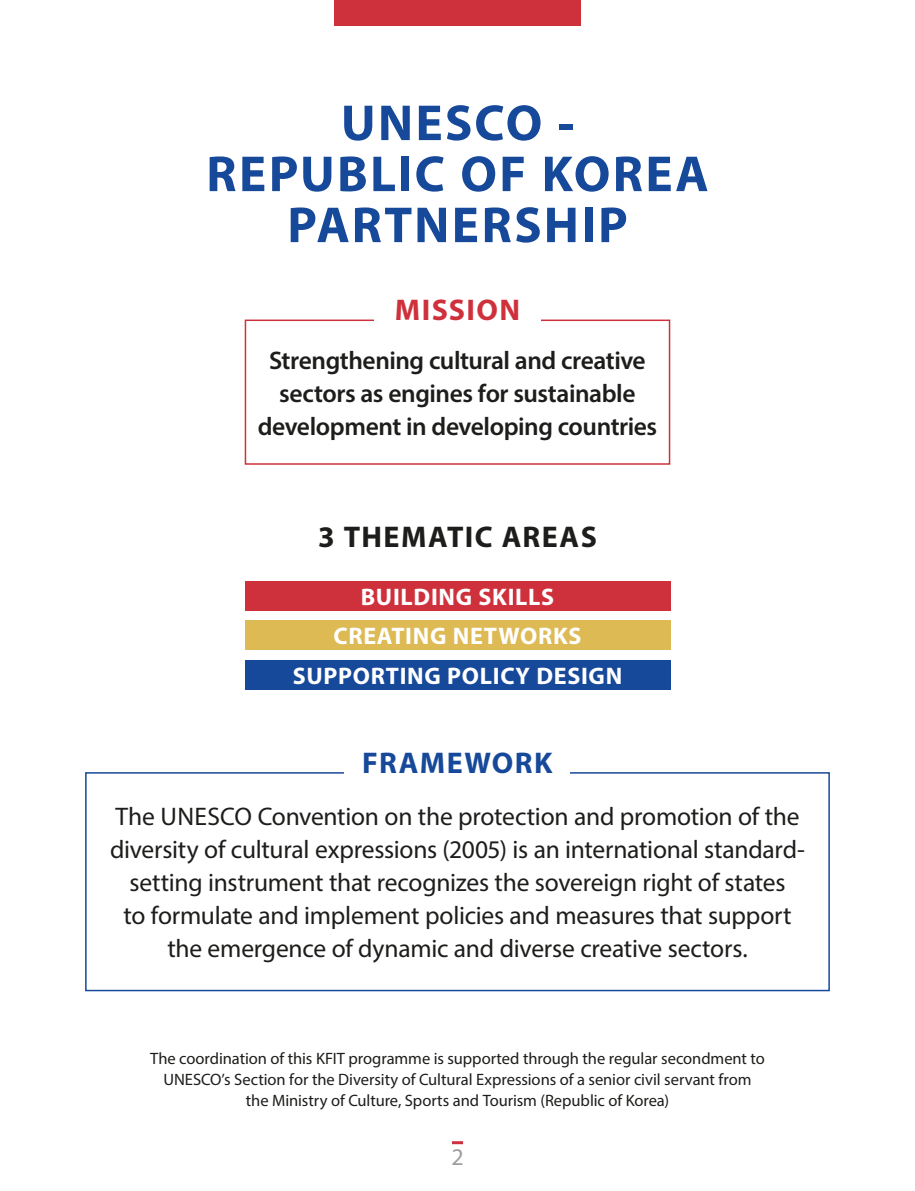
<style>
.page{position:relative;width:915px;height:1191px;background:#fff}
.page>*{position:absolute;margin:0;border:0;box-sizing:border-box;transform-origin:0 0}
.t1{font:700 51px/51px "Myriad Pro";letter-spacing:.045em;color:#17499a;text-align:center}
.t2{font:700 30px "Myriad Pro";letter-spacing:.05em;color:#1d1d1b}
.t3{font:700 30px "Myriad Pro";letter-spacing:.05em;color:#17499a}
.t4{font:700 30px "Myriad Pro";letter-spacing:.045em;color:#cf313c}
.t5{font:25.5px/33px "Myriad Pro";letter-spacing:-.01em;color:#1d1d1b;text-align:center}
.t6{font:600 25.5px/33px "Myriad Pro";letter-spacing:-.02em;color:#1d1d1b;text-align:center}
.t7{font:700 24px/39.9px "Myriad Pro";letter-spacing:.03em;color:#fff;text-align:center}
.t8{font:24px "Myriad Pro";color:#9d9d9d}
.t9{font:16.5px/21px "Myriad Pro";letter-spacing:-.005em;color:#1d1d1b;text-align:center}
</style>
<div class="page">
<hr style="left:914px;top:0;width:1px;height:1191px;background:#17499a">
<div style="left:334px;top:0;width:246px;height:26px;background:#cf313c"></div>
<svg style="left:452px;top:1141px;width:11px;height:3px"></svg>
<div style="left:244px;top:319px;width:426px;height:146px;border:2px solid #cf313c"></div>
<div style="left:85px;top:772px;width:744px;height:219px;border:2px solid #17499a"></div>
<div style="left:374px;top:298px;width:166px;height:32px;background:#fff"></div>
<div style="left:344px;top:750px;width:226px;height:32px;background:#fff"></div>
<div style="left:244px;top:580px;width:426px;height:30px;background:#cf313c"></div>
<div style="left:244px;top:620px;width:426px;height:30px;background:#ddba54"></div>
<div style="left:244px;top:660px;width:426px;height:30px;background:#17499a"></div>
<h1 class="t1" style="left:206px;top:96px;width:503px">UNESCO -<br>REPUBLIC OF KOREA<br>PARTNERSHIP</h1>
<p class="t4" style="left:394px;top:290px;width:127px">MISSION</p>
<p class="t6" style="left:258px;top:343px;width:400px">Strengthening cultural and creative sectors as engines for sustainable development in developing countries</p>
<p class="t2" style="left:318px;top:517px;width:280px">3 THEMATIC AREAS</p>
<p class="t7" style="left:292px;top:576px;width:331px">BUILDING SKILLS<br>CREATING NETWORKS<br>SUPPORTING POLICY DESIGN</p>
<p class="t3" style="left:362px;top:743px;width:192px">FRAMEWORK</p>
<p class="t5" style="left:110px;top:800px;width:696px">The UNESCO Convention on the protection and promotion of the diversity of cultural expressions (2005) is an international standard&shy;setting instrument that recognizes the sovereign right of states<br>to formulate and implement policies and measures that support the emergence of dynamic and diverse creative sectors.</p>
<p class="t9" style="left:150px;top:1047px;width:616px">The coordination of this KFIT programme is supported through the regular secondment to<br>UNESCO’s Section for the Diversity of Cultural Expressions of a senior civil servant from the Ministry of Culture, Sports and Tourism (Republic of Korea)</p>
<p class="t8" style="left:451px;top:1142px;width:14px">2</p>
</div>
